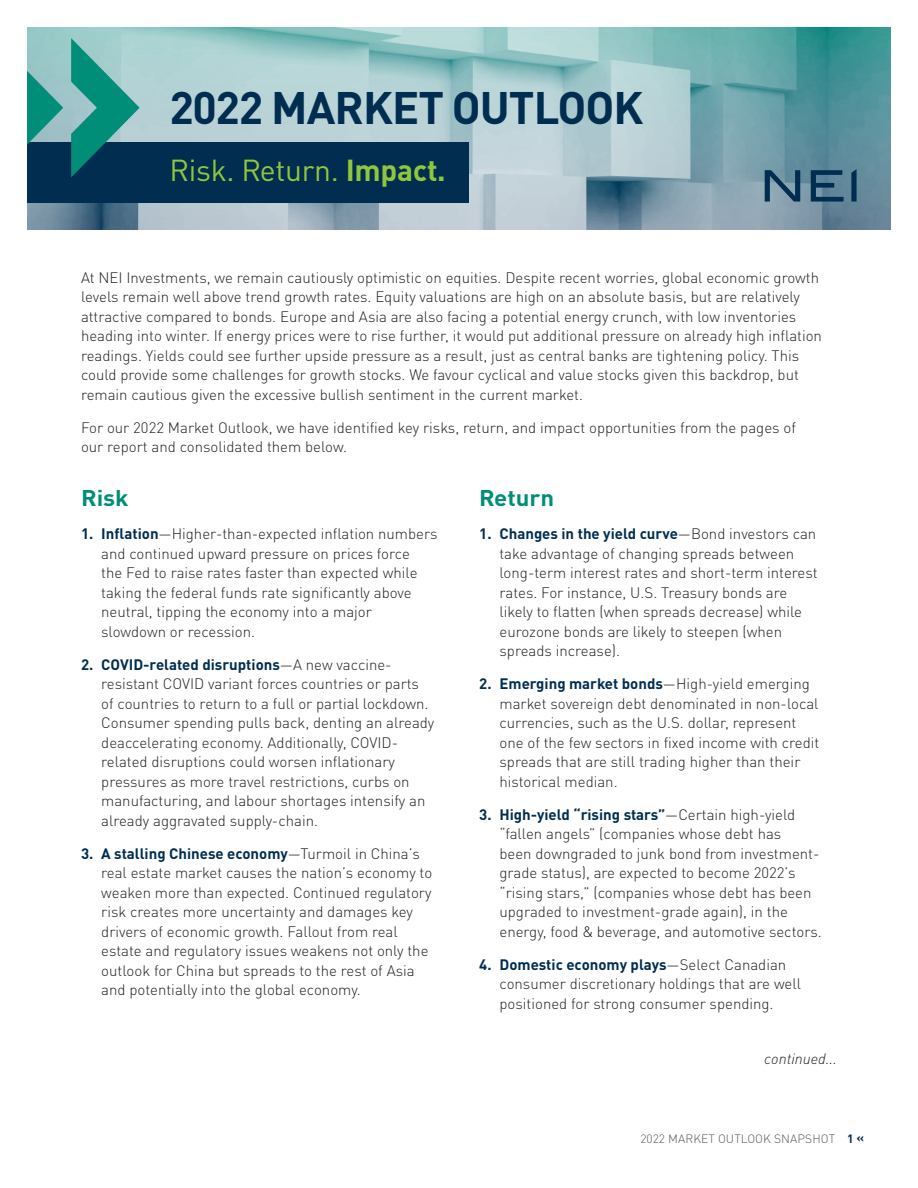
<style>
.page{position:relative;width:918px;height:1188px;background:#fff}
.page>*{position:absolute;margin:0;border:0;box-sizing:border-box;transform-origin:0 0}
.Title1{font:700 45px "DIN Pro";letter-spacing:-.02em;color:#002d50}
.subtitle{font:30px "DIN Pro";letter-spacing:-.01em;color:#90c63d}
.Header2_2c{font:700 22.5px "DIN Pro";color:#008e78;scale:1.07 1}
.Text_2c{font:300 15px/19.5px "DIN Pro";color:#231f20}
.t1{font:italic 300 15px "DIN Pro";color:#231f20}
.t2{font:300 12px "DIN Pro";letter-spacing:.01em;color:#53595f}
.s1{font-weight:700}
.s2{font-weight:700;color:#002d50}
</style>
<div class="page">
<svg style="left:27px;top:27px;width:864px;height:203px;background:#93b8bf"></svg>
<div style="left:27px;top:143px;width:442px;height:60px;background:#002d50"></div>
<svg style="left:27px;top:38px;width:113px;height:139px"></svg>
<svg style="left:851px;top:169px;width:6px;height:33px"></svg>
<svg style="left:765px;top:170px;width:35px;height:32px"></svg>
<svg style="left:811px;top:170px;width:33px;height:32px"></svg>
<h1 class="Title1" style="left:169px;top:72px;width:476px">2022 MARKET OUTLOOK</h1>
<p class="subtitle" style="left:169px;top:148px;width:278px">Risk. Return. <span class="s1">Impact.</span></p>
<p class="Text_2c" style="left:81px;top:267px;width:743px">At NEI Investments, we remain cautiously optimistic on equities. Despite recent worries, global economic growth levels remain well above trend growth rates. Equity valuations are high on an absolute basis, but are relatively attractive compared to bonds. Europe and Asia are also facing a potential energy crunch, with low inventories heading into winter. If energy prices were to rise further, it would put additional pressure on already high inflation readings. Yields could see further upside pressure as a result, just as central banks are tightening policy. This could provide some challenges for growth stocks. We favour cyclical and value stocks given this backdrop, but remain cautious given the excessive bullish sentiment in the current market.</p>
<p class="Text_2c" style="left:81px;top:417px;width:716px">For our 2022 Market Outlook, we have identified key risks, return, and impact opportunities from the pages of our report and consolidated them below.</p>
<h2 class="Header2_2c" style="left:81px;top:481px;width:46px">Risk</h2>
<p class="Text_2c" style="left:101px;top:523px;width:338px;text-indent:-20px"><span class="s2">1. Inflation</span>—Higher-than-expected inflation numbers and continued upward pressure on prices force<br>the Fed to raise rates faster than expected while taking the federal funds rate significantly above neutral, tipping the economy into a major slowdown or recession.</p>
<p class="Text_2c" style="left:101px;top:654px;width:335px;text-indent:-20px"><span class="s2">2. COVID-related disruptions</span>—A new vaccine&shy;resistant COVID variant forces countries or parts of countries to return to a full or partial lockdown.<br>Consumer spending pulls back, denting an already deaccelerating economy. Additionally, COVID&shy;related disruptions could worsen inflationary pressures as more travel restrictions, curbs on manufacturing, and labour shortages intensify an already aggravated supply-chain.</p>
<p class="Text_2c" style="left:101px;top:843px;width:333px;text-indent:-20px"><span class="s2">3. A stalling Chinese economy</span>—Turmoil in China’s real estate market causes the nation’s economy to weaken more than expected. Continued regulatory risk creates more uncertainty and damages key drivers of economic growth. Fallout from real estate and regulatory issues weakens not only the outlook for China but spreads to the rest of Asia and potentially into the global economy.</p>
<h2 class="Header2_2c" style="left:479px;top:481px;width:72px">Return</h2>
<p class="Text_2c" style="left:500px;top:523px;width:320px;text-indent:-20px"><span class="s2">1. Changes in the yield curve</span>—Bond investors can take advantage of changing spreads between long-term interest rates and short-term interest rates. For instance, U.S. Treasury bonds are likely to flatten (when spreads decrease) while eurozone bonds are likely to steepen (when spreads increase).</p>
<p class="Text_2c" style="left:500px;top:673px;width:321px;text-indent:-20px"><span class="s2">2. Emerging market bonds</span>—High-yield emerging market sovereign debt denominated in non-local currencies, such as the U.S. dollar, represent one of the few sectors in fixed income with credit spreads that are still trading higher than their historical median.</p>
<p class="Text_2c" style="left:500px;top:804px;width:324px;text-indent:-20px"><span class="s2">3. High-yield “rising stars”</span>—Certain high-yield “fallen angels” (companies whose debt has<br>been downgraded to junk bond from investment&shy;grade status), are expected to become 2022’s “rising stars,” (companies whose debt has been upgraded to investment-grade again), in the energy, food &amp; beverage, and automotive sectors.</p>
<p class="Text_2c" style="left:500px;top:954px;width:303px;text-indent:-20px"><span class="s2">4. Domestic economy plays</span>—Select Canadian consumer discretionary holdings that are well positioned for strong consumer spending.</p>
<p class="t1" style="left:764px;top:1048px;width:74px">continued...</p>
<p class="t2" style="left:640px;top:1130px;width:225px">2022 MARKET OUTLOOK SNAPSHOT <span class="s2">1 «</span></p>
</div>
